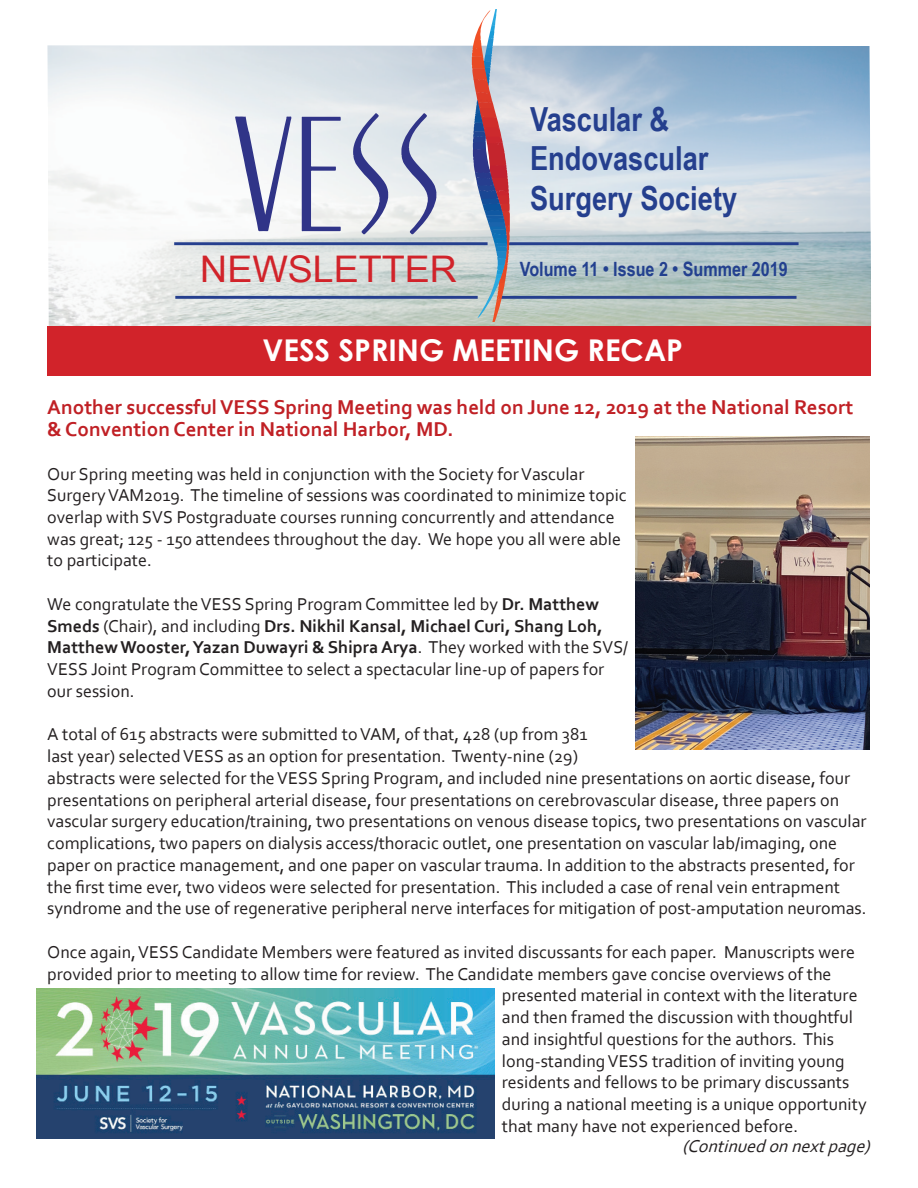
<style>
.page{position:relative;width:918px;height:1188px;background:#fff}
.page>*{position:absolute;margin:0;border:0;box-sizing:border-box;transform-origin:0 0}
.t1{font:36.6px "Arial Narrow";color:#d1232a;scale:1.25 1}
.t2{font:700 33.15px/39.8px "Arial Narrow";color:#253f8e}
.t3{font:700 30px "Century Gothic";color:#fff}
.t4{font:700 21px/21.8px "Corbel";color:#c02025}
.t5{font:700 19.65px "Arial Narrow";color:#23408f}
.t6{font:18px/21.8px "Corbel";color:#231f20}
.t7{font:italic 18px "Corbel";color:#231f20}
.s1{font-weight:700}
</style>
<div class="page">
<img style="left:47px;top:45px;width:824px;height:281px">
<hr style="left:175px;top:296px;width:303px;height:3px;background:#253f8e">
<hr style="left:174px;top:242px;width:314px;height:3px;background:#253f8e">
<hr style="left:499px;top:296px;width:298px;height:3px;background:#253f8e">
<hr style="left:507px;top:242px;width:292px;height:3px;background:#253f8e">
<svg style="left:301px;top:116px;width:40px;height:115px"></svg>
<svg style="left:235px;top:116px;width:57px;height:115px"></svg>
<svg style="left:401px;top:113px;width:36px;height:122px;background:#bbbfd4"></svg>
<svg style="left:353px;top:113px;width:36px;height:122px"></svg>
<img style="left:472px;top:9px;width:38px;height:313px">
<div style="left:47px;top:326px;width:824px;height:49px;background:#d1232a"></div>
<img style="left:635px;top:436px;width:235px;height:313px">
<img style="left:36px;top:988px;width:459px;height:151px">
<h2 class="t2" style="left:530px;top:97px;width:209px">Vascular &amp;<br>Endovascular<br>Surgery Society</h2>
<h1 class="t1" style="left:200px;top:242px;width:207px">NEWSLETTER</h1>
<p class="t5" style="left:520px;top:254px;width:270px">Volume 11 • Issue 2 • Summer 2019</p>
<h3 class="t3" style="left:262px;top:331px;width:422px">VESS SPRING MEETING RECAP</h3>
<p class="t4" style="left:47px;top:396px;width:808px">Another successful VESS Spring Meeting was held on June 12, 2019 at the National Resort &amp; Convention Center in National Harbor, MD.</p>
<p class="t6" style="left:47px;top:462px;width:581px">Our Spring meeting was held in conjunction with the Society for Vascular Surgery VAM2019. The timeline of sessions was coordinated to minimize topic overlap with SVS Postgraduate courses running concurrently and attendance was great; 125 - 150 attendees throughout the day. We hope you all were able to participate.</p>
<p class="t6" style="left:47px;top:593px;width:583px">We congratulate the VESS Spring Program Committee led by <span class="s1">Dr. Matthew Smeds</span> (Chair), and including <span class="s1">Drs. Nikhil Kansal, Michael Curi, Shang Loh, Matthew Wooster, Yazan Duwayri &amp; Shipra Arya</span>. They worked with the SVS/ VESS Joint Program Committee to select a spectacular line-up of papers for our session.</p>
<p class="t6" style="left:47px;top:723px;width:821px">A total of 615 abstracts were submitted to VAM, of that, 428 (up from 381<br>last year) selected VESS as an option for presentation. Twenty-nine (29)<br>abstracts were selected for the VESS Spring Program, and included nine presentations on aortic disease, four presentations on peripheral arterial disease, four presentations on cerebrovascular disease, three papers on vascular surgery education/training, two presentations on venous disease topics, two presentations on vascular complications, two papers on dialysis access/thoracic outlet, one presentation on vascular lab/imaging, one paper on practice management, and one paper on vascular trauma. In addition to the abstracts presented, for the first time ever, two videos were selected for presentation. This included a case of renal vein entrapment syndrome and the use of regenerative peripheral nerve interfaces for mitigation of post-amputation neuromas.</p>
<p class="t6" style="left:47px;top:941px;width:810px">Once again, VESS Candidate Members were featured as invited discussants for each paper. Manuscripts were</p>
<p class="t6" style="left:47px;top:962px;width:786px">provided prior to meeting to allow time for review. The Candidate members gave concise overviews of the</p>
<p class="t6" style="left:502px;top:984px;width:357px">presented material in context with the literature</p>
<p class="t6" style="left:502px;top:1006px;width:352px">and then framed the discussion with thoughtful</p>
<p class="t6" style="left:502px;top:1028px;width:334px">and insightful questions for the authors. This</p>
<p class="t6" style="left:502px;top:1049px;width:344px">long-standing VESS tradition of inviting young</p>
<p class="t6" style="left:502px;top:1071px;width:349px">residents and fellows to be primary discussants</p>
<p class="t6" style="left:502px;top:1093px;width:366px">during a national meeting is a unique opportunity</p>
<p class="t6" style="left:502px;top:1115px;width:298px">that many have not experienced before.</p>
<p class="t7" style="left:683px;top:1135px;width:194px">(Continuedonnextpage)</p>
</div>
